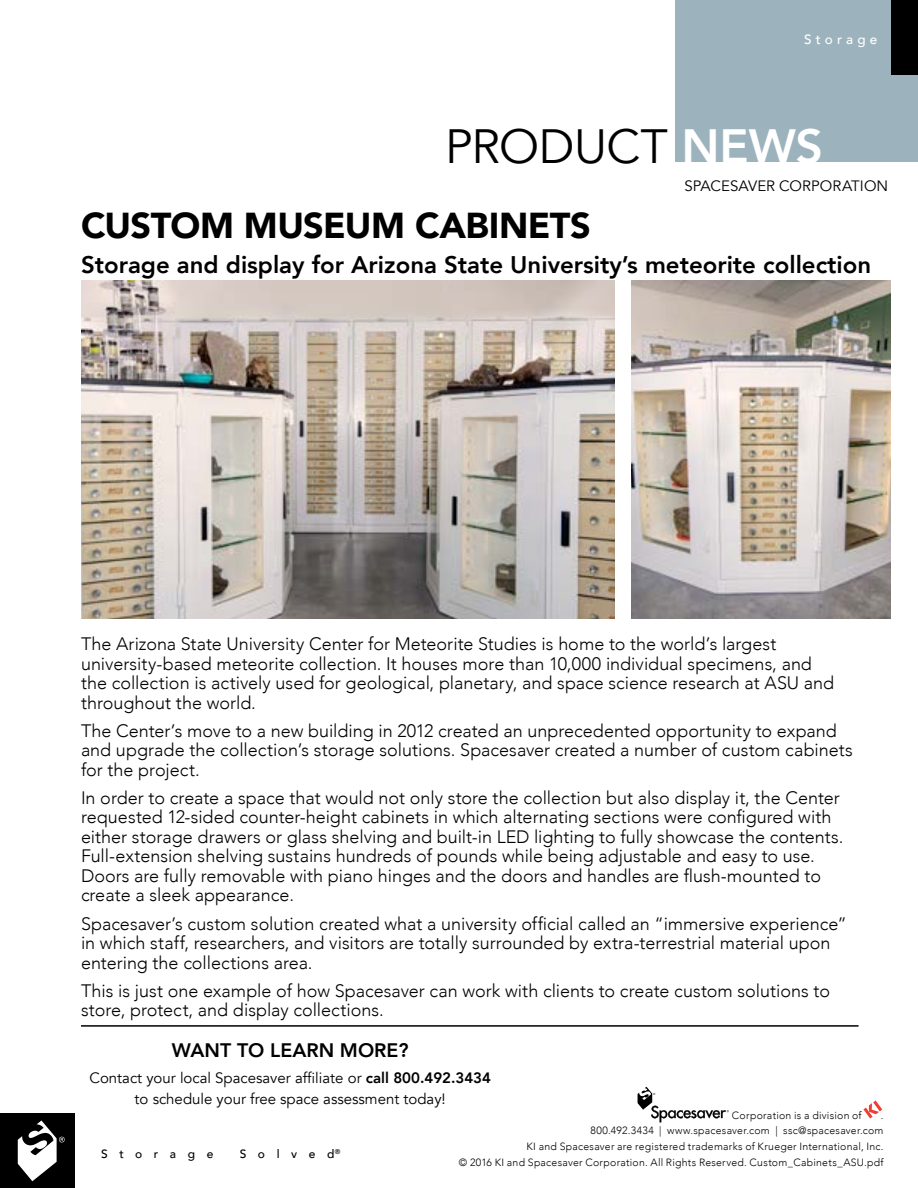
<style>
.page{position:relative;width:918px;height:1188px;background:#fff}
.page>*{position:absolute;margin:0;border:0;box-sizing:border-box;transform-origin:0 0}
.t1{font:48px "Avenir";letter-spacing:-.01em;color:#000}
.t2{font:900 36px "Avenir";letter-spacing:-.015em;color:#000}
.t3{font:800 24px "Avenir";color:#000}
.t4{font:800 19.5px "Avenir";color:#000}
.t5{font:300 18px/19.5px "Avenir";color:#000}
.t6{font:15px/21px "Avenir";color:#000;text-align:center}
.t7{font:500 13.5px "Avenir";letter-spacing:.31em;color:#fff}
.t8{font:500 12px "Avenir";letter-spacing:.97em;color:#000}
.t9{font:300 10.5px/15.8px "Avenir";letter-spacing:.025em;color:#000;text-align:right}
.s1{font-weight:800;color:#fff}
.s2{font-weight:800}
</style>
<div class="page">
<div style="left:675px;top:0;width:243px;height:162px;background:#9cb3bd"></div>
<div style="left:891px;top:0;width:27px;height:74px;background:#000"></div>
<div style="left:0;top:1114px;width:74px;height:74px;background:#000"></div>
<svg style="left:18px;top:1120px;width:47px;height:61px"></svg>
<hr style="left:81px;top:1025px;width:778px;height:2px;background:#000">
<svg style="left:638px;top:1087px;width:91px;height:35px"></svg>
<svg style="left:863px;top:1100px;width:19px;height:18px"></svg>
<img style="left:81px;top:281px;width:534px;height:338px">
<img style="left:632px;top:281px;width:259px;height:338px">
<p class="t7" style="left:804px;top:27px;width:75px">Storage</p>
<h1 class="t1" style="left:445px;top:118px;width:379px">PRODUCT <span class="s1">NEWS</span></h1>
<p class="t6" style="left:684px;top:175px;width:205px">SPACESAVER CORPORATION</p>
<h2 class="t2" style="left:81px;top:194px;width:511px">CUSTOM MUSEUM CABINETS</h2>
<h3 class="t3" style="left:81px;top:246px;width:792px">Storage and display for Arizona State University’s meteorite collection</h3>
<p class="t5" style="left:81px;top:634px;width:755px">The Arizona State University Center for Meteorite Studies is home to the world’s largest university-based meteorite collection. It houses more than 10,000 individual specimens, and the collection is actively used for geological, planetary, and space science research at ASU and throughout the world.</p>
<p class="t5" style="left:81px;top:721px;width:773px">The Center’s move to a new building in 2012 created an unprecedented opportunity to expand and upgrade the collection’s storage solutions. Spacesaver created a number of custom cabinets for the project.</p>
<p class="t5" style="left:81px;top:788px;width:764px">In order to create a space that would not only store the collection but also display it, the Center requested 12-sided counter-height cabinets in which alternating sections were configured with either storage drawers or glass shelving and built-in LED lighting to fully showcase the contents.<br>Full-extension shelving sustains hundreds of pounds while being adjustable and easy to use.<br>Doors are fully removable with piano hinges and the doors and handles are flush-mounted to create a sleek appearance.</p>
<p class="t5" style="left:81px;top:914px;width:768px">Spacesaver’s custom solution created what a university official called an “immersive experience” in which staff, researchers, and visitors are totally surrounded by extra-terrestrial material upon entering the collections area.</p>
<p class="t5" style="left:81px;top:981px;width:751px">This is just one example of how Spacesaver can work with clients to create custom solutions to store, protect, and display collections.</p>
<p class="t4" style="left:172px;top:1035px;width:238px">WANT TO LEARN MORE?</p>
<p class="t6" style="left:89px;top:1067px;width:403px">Contact your local Spacesaver affiliate or <span class="s2">call 800.492.3434 </span>to schedule your free space assessment today!</p>
<p class="t9" style="left:732px;top:1107px;width:131px">Corporation is a division of</p>
<p class="t9" style="left:459px;top:1107px;width:426px">.<br>800.492.3434 | www.spacesaver.com | ssc@spacesaver.com<br>KI and Spacesaver are registered trademarks of Krueger International, Inc.<br>© 2016 KI and Spacesaver Corporation. All Rights Reserved. Custom_Cabinets_ASU.pdf</p>
<p class="t8" style="left:101px;top:1144px;width:114px">Storage</p>
<p class="t8" style="left:240px;top:1144px;width:102px">Solved<sup>®</sup></p>
</div>
